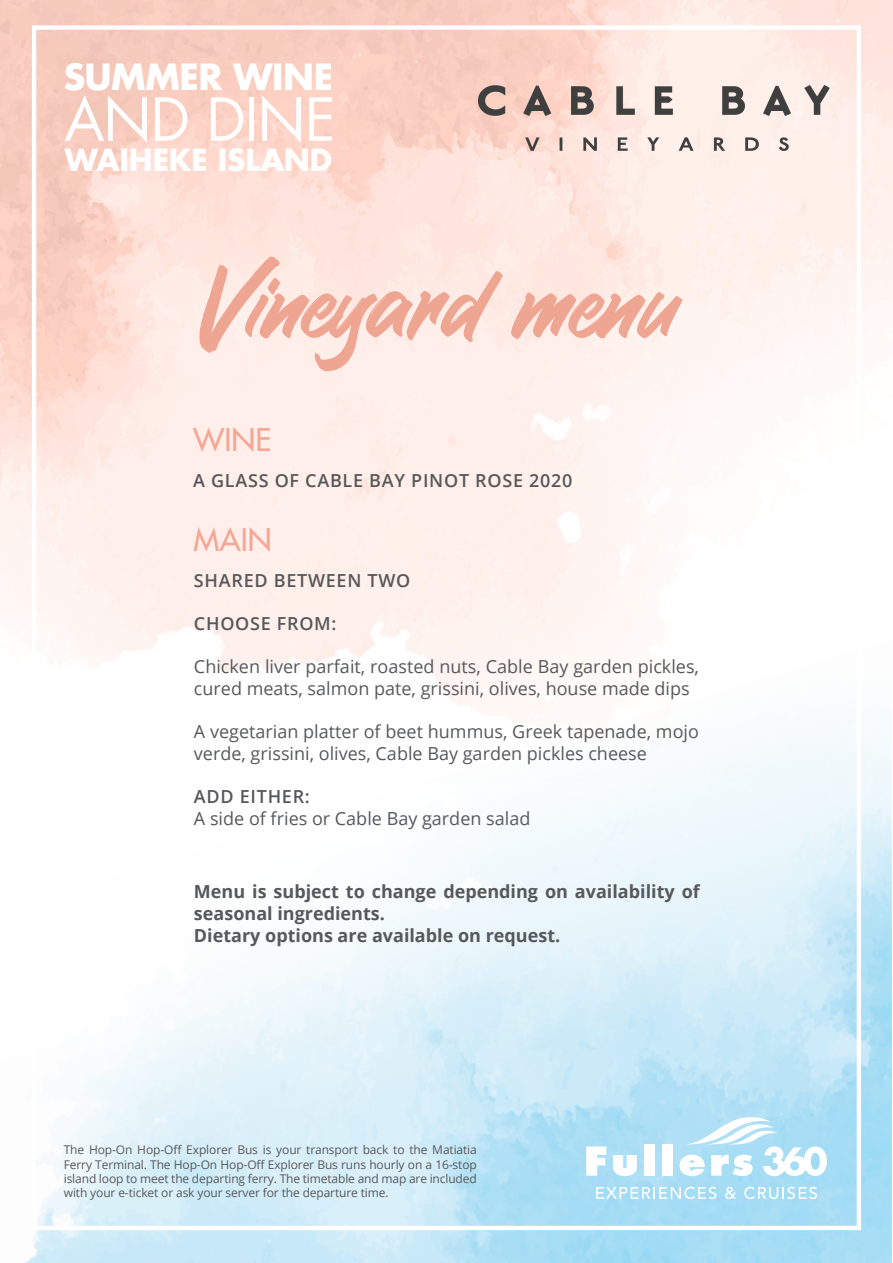
<style>
.page{position:relative;width:893px;height:1263px;background:#fff}
.page>*{position:absolute;margin:0;border:0;box-sizing:border-box;transform-origin:0 0}
.t1{font:110.4px "Greattong Brush";color:#eea592}
.t2{font:57.9px "Futura Std";letter-spacing:-.015em;color:#fff}
.t3{font:700 35.1px "Futura Std";letter-spacing:-.015em;color:#fff}
.t4{font:500 30.45px "Futura Std";color:#f5a694}
.t5{font:700 29.7px "Futura Std";letter-spacing:-.005em;color:#fff}
.t6{font:18px/21.6px "Open Sans";color:#57585a}
.t7{font:700 18px/21.6px "Open Sans";color:#57585a}
.t8{font:600 18px "Open Sans";letter-spacing:.04em;color:#57585a}
.t9{font:12px/14.4px "Open Sans";letter-spacing:-.01em;color:#57585a;text-align:justify}
</style>
<div class="page">
<img style="left:0;top:0;width:893px;height:781px">
<div style="left:32px;top:25px;width:829px;height:1205px;border:4px solid #fff"></div>
<img style="left:479px;top:86px;width:350px;height:64px">
<svg style="left:586px;top:1146px;width:20px;height:30px"></svg>
<svg style="left:613px;top:1155px;width:24px;height:21px"></svg>
<svg style="left:596px;top:1187px;width:120px;height:12px"></svg>
<svg style="left:725px;top:1187px;width:11px;height:12px"></svg>
<svg style="left:744px;top:1187px;width:73px;height:12px"></svg>
<svg style="left:679px;top:1116px;width:148px;height:60px"></svg>
<p class="t3" style="left:64px;top:54px;width:271px">SUMMER WINE</p>
<p class="t2" style="left:64px;top:83px;width:273px">AND DINE</p>
<p class="t5" style="left:65px;top:140px;width:269px">WAIHEKE ISLAND</p>
<p class="t1" style="left:194px;top:256px;width:483px">Vineyard menu</p>
<p class="t4" style="left:193px;top:421px;width:80px">WINE</p>
<p class="t8" style="left:193px;top:468px;width:381px">A GLASS OF CABLE BAY PINOT ROSE 2020</p>
<p class="t4" style="left:194px;top:521px;width:80px">MAIN</p>
<p class="t8" style="left:194px;top:568px;width:218px">SHARED BETWEEN TWO</p>
<p class="t8" style="left:194px;top:611px;width:144px">CHOOSE FROM:</p>
<p class="t6" style="left:194px;top:656px;width:507px">Chicken liver parfait, roasted nuts, Cable Bay garden pickles, cured meats, salmon pate, grissini, olives, house made dips</p>
<p class="t6" style="left:194px;top:720px;width:506px">A vegetarian platter of beet hummus, Greek tapenade, mojo verde, grissini, olives, Cable Bay garden pickles cheese</p>
<p class="t8" style="left:194px;top:784px;width:117px">ADD EITHER:</p>
<p class="t6" style="left:194px;top:807px;width:338px">A side of fries or Cable Bay garden salad</p>
<p class="t7" style="left:194px;top:880px;width:507px">Menu is subject to change depending on availability of seasonal ingredients.</p>
<p class="t7" style="left:194px;top:924px;width:368px">Dietary options are available on request.</p>
<p class="t9" style="left:64px;top:1142px;width:415px">The Hop-On Hop-Off Explorer Bus is your transport back to the Matiatia Ferry Terminal. The Hop-On Hop-Off Explorer Bus runs hourly on a 16-stop island loop to meet the departing ferry. The timetable and map are included with your e-ticket or ask your server for the departure time.</p>
</div>
